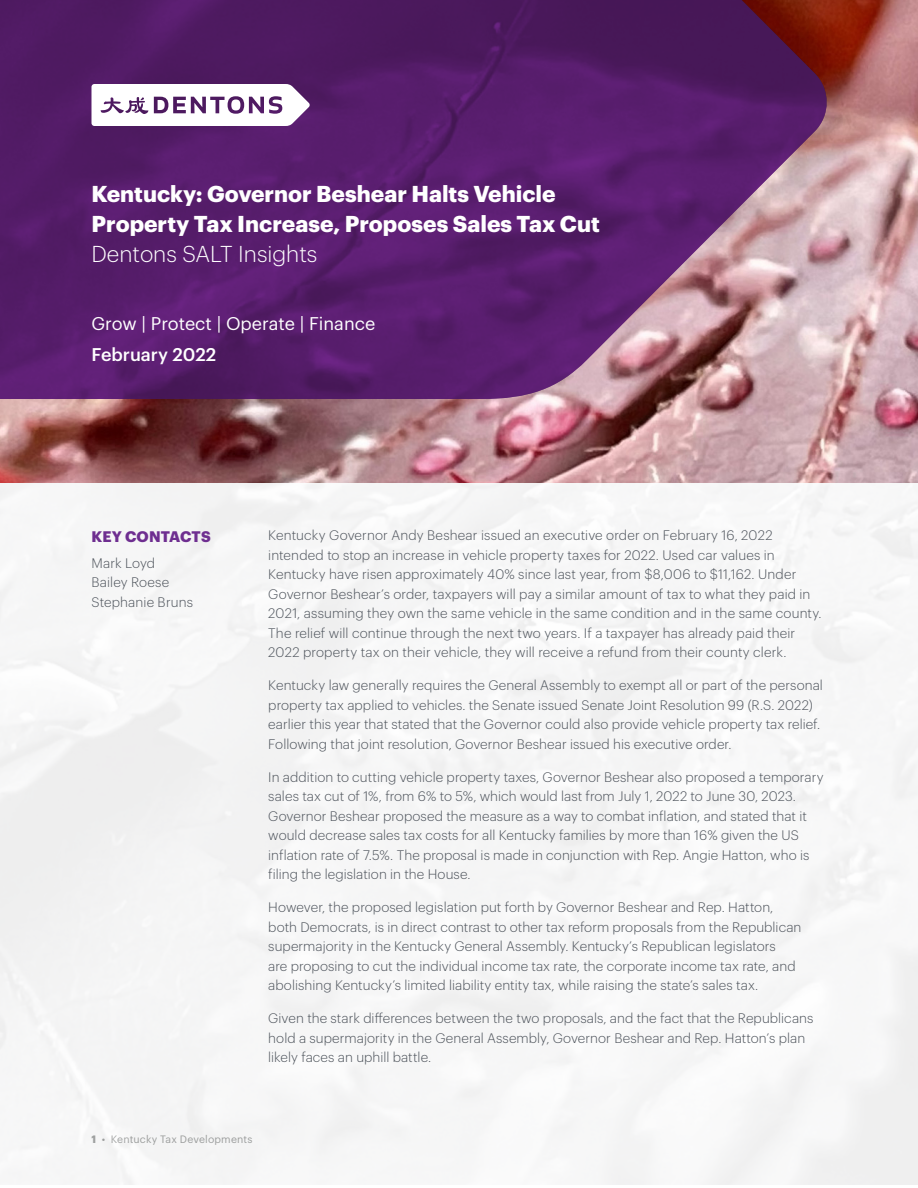
<style>
.page{position:relative;width:918px;height:1188px;background:#fff}
.page>*{position:absolute;margin:0;border:0;box-sizing:border-box;transform-origin:0 0}
.t1{font:700 22.5px/30px "Dentons Sans";color:#fff}
.t2{font:300 22.5px "Dentons Sans";color:#fff}
.t3{font:18px "Dentons Sans";color:#fff}
.t4{font:500 18px "Dentons Sans";color:#fff}
.Subhead_Lev3_BoldCap{font:700 15px "Dentons Sans";letter-spacing:.005em;color:#6e2e90}
.BodyCopy1{font:300 13.5px/19.5px "Dentons Sans";letter-spacing:.01em;color:#4c525a}
.t5{font:10.5px "Dentons Sans";letter-spacing:.015em;color:#9fa1a0}
.s1{font-weight:700}
</style>
<div class="page">
<img style="left:0;top:0;width:918px;height:483px">
<svg style="left:0;top:0;width:828px;height:399px;background:#632c6f"></svg>
<svg style="left:92px;top:84px;width:218px;height:42px"></svg>
<p class="t1" style="left:92px;top:176px;width:510px">Kentucky: Governor Beshear Halts Vehicle<br>Property Tax Increase, Proposes Sales Tax Cut</p>
<p class="t2" style="left:92px;top:237px;width:227px">Dentons SALT Insights</p>
<p class="t3" style="left:92px;top:310px;width:285px">Grow | Protect | Operate | Finance</p>
<p class="t4" style="left:92px;top:341px;width:126px">February 2022</p>
<p class="Subhead_Lev3_BoldCap" style="left:92px;top:525px;width:121px">KEY CONTACTS</p>
<p class="BodyCopy1" style="left:92px;top:552px;width:103px">Mark Loyd<br>Bailey Roese<br>Stephanie Bruns</p>
<p class="BodyCopy1" style="left:268px;top:525px;width:555px">Kentucky Governor Andy Beshear issued an executive order on February 16, 2022 intended to stop an increase in vehicle property taxes for 2022. Used car values in Kentucky have risen approximately 40% since last year, from $8,006 to $11,162. Under Governor Beshear’s order, taxpayers will pay a similar amount of tax to what they paid in 2021, assuming they own the same vehicle in the same condition and in the same county.<br>The relief will continue through the next two years. If a taxpayer has already paid their 2022 property tax on their vehicle, they will receive a refund from their county clerk.</p>
<p class="BodyCopy1" style="left:268px;top:675px;width:556px">Kentucky law generally requires the General Assembly to exempt all or part of the personal property tax applied to vehicles. the Senate issued Senate Joint Resolution 99 (R.S. 2022) earlier this year that stated that the Governor could also provide vehicle property tax relief.<br>Following that joint resolution, Governor Beshear issued his executive order.</p>
<p class="BodyCopy1" style="left:268px;top:766px;width:557px">In addition to cutting vehicle property taxes, Governor Beshear also proposed a temporary sales tax cut of 1%, from 6% to 5%, which would last from July 1, 2022 to June 30, 2023.<br>Governor Beshear proposed the measure as a way to combat inflation, and stated that it would decrease sales tax costs for all Kentucky families by more than 16% given the US inflation rate of 7.5%. The proposal is made in conjunction with Rep. Angie Hatton, who is filing the legislation in the House.</p>
<p class="BodyCopy1" style="left:268px;top:897px;width:535px">However, the proposed legislation put forth by Governor Beshear and Rep. Hatton, both Democrats, is in direct contrast to other tax reform proposals from the Republican supermajority in the Kentucky General Assembly. Kentucky’s Republican legislators<br>are proposing to cut the individual income tax rate, the corporate income tax rate, and abolishing Kentucky’s limited liability entity tax, while raising the state’s sales tax.</p>
<p class="BodyCopy1" style="left:268px;top:1008px;width:547px">Given the stark differences between the two proposals, and the fact that the Republicans hold a supermajority in the General Assembly, Governor Beshear and Rep. Hatton’s plan likely faces an uphill battle.</p>
<p class="t5" style="left:92px;top:1131px;width:163px"><span class="s1">1</span> • Kentucky Tax Developments</p>
</div>
